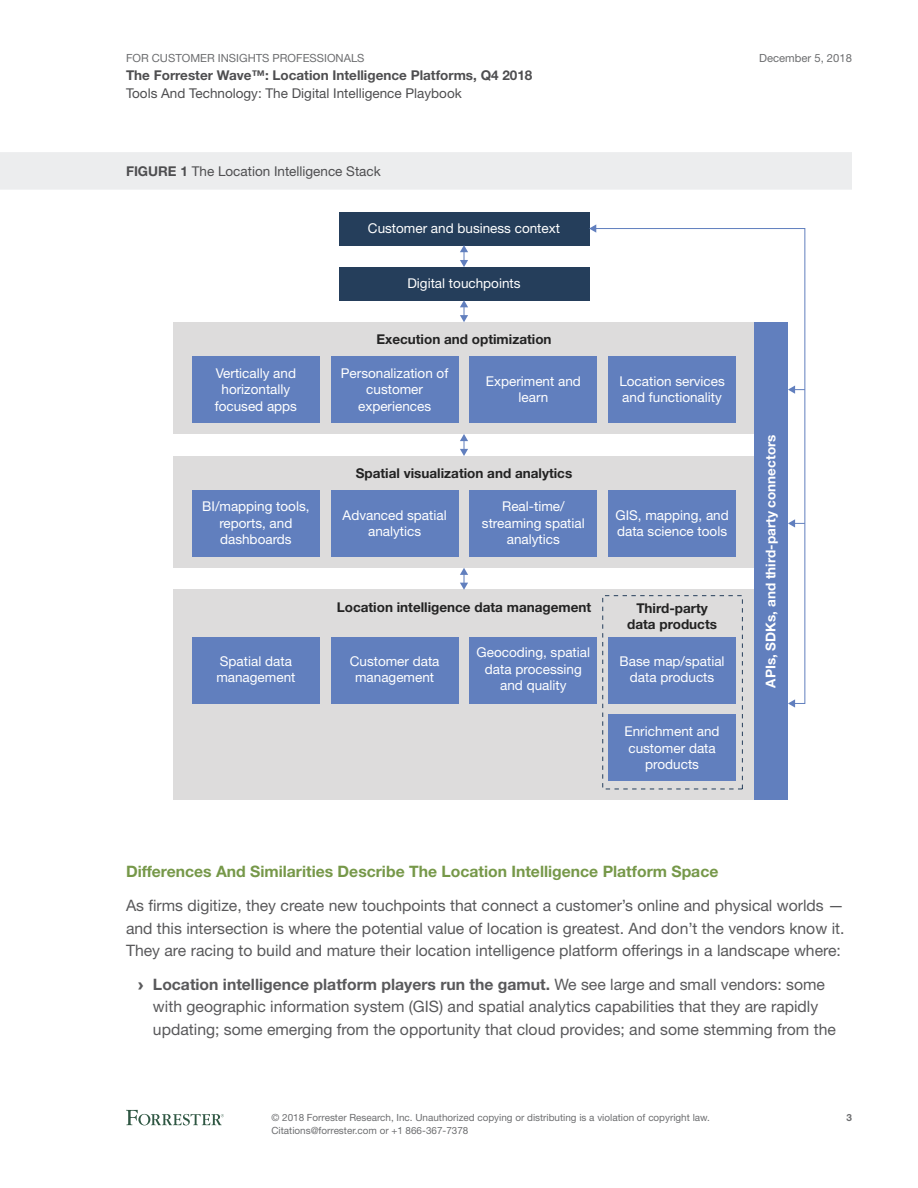
<style>
.page{position:relative;width:918px;height:1188px;background:#fff}
.page>*{position:absolute;margin:0;border:0;box-sizing:border-box;transform-origin:0 0}
.t1{font:15.75px/22.5px "Helvetica Neue LT Std";color:#59595b;text-align:justify}
.t2{font:700 15.75px "Helvetica Neue LT Std";color:#769849}
.t3{font:13.5px/16.5px "Helvetica Neue LT Std";color:#fff;text-align:center}
.t4{font:700 13.5px/16.5px "Helvetica Neue LT Std";color:#232323;text-align:center}
.t5{font:13.5px "Helvetica Neue LT Std";color:#4e4e50}
.t6{font:700 13.5px "Helvetica Neue LT Std";color:#4e4e50}
.t7{font:700 13.5px "Helvetica Neue LT Std";color:#fff}
.t8{font:11.25px "Helvetica Neue LT Std";color:#6d6e70}
.t9{font:9.9px/12.8px "Helvetica Neue LT Std";color:#6d6e70}
.t10{font:700 9.9px "Helvetica Neue LT Std";color:#6d6e70}
.s1{font-weight:700}
.s2{font-family:"Arial";font-weight:900}
</style>
<div class="page">
<svg style="left:126px;top:1110px;width:98px;height:15px"></svg>
<div style="left:0;top:152px;width:852px;height:38px;background:#ecedee"></div>
<div style="left:339px;top:212px;width:250px;height:33px;background:#253e5b"></div>
<div style="left:173px;top:322px;width:582px;height:112px;background:#dddcdc"></div>
<div style="left:339px;top:267px;width:250px;height:33px;background:#253e5b"></div>
<div style="left:192px;top:357px;width:128px;height:66px;background:#617fbe"></div>
<div style="left:331px;top:357px;width:127px;height:66px;background:#617fbe"></div>
<div style="left:470px;top:357px;width:127px;height:66px;background:#617fbe"></div>
<div style="left:173px;top:456px;width:582px;height:112px;background:#dddcdc"></div>
<div style="left:192px;top:490px;width:128px;height:66px;background:#617fbe"></div>
<div style="left:331px;top:490px;width:127px;height:66px;background:#617fbe"></div>
<div style="left:470px;top:490px;width:127px;height:66px;background:#617fbe"></div>
<div style="left:173px;top:590px;width:582px;height:210px;background:#dddcdc"></div>
<div style="left:192px;top:637px;width:128px;height:66px;background:#617fbe"></div>
<div style="left:331px;top:637px;width:127px;height:66px;background:#617fbe"></div>
<div style="left:470px;top:637px;width:127px;height:66px;background:#617fbe"></div>
<div style="left:608px;top:714px;width:128px;height:67px;background:#617fbe"></div>
<div style="left:755px;top:322px;width:33px;height:478px;background:#617fbe"></div>
<svg style="left:460px;top:434px;width:8px;height:22px"></svg>
<svg style="left:460px;top:300px;width:8px;height:22px"></svg>
<svg style="left:460px;top:245px;width:8px;height:22px"></svg>
<svg style="left:460px;top:568px;width:8px;height:22px"></svg>
<svg style="left:594px;top:228px;width:212px;height:476px"></svg>
<svg style="left:589px;top:224px;width:7px;height:9px"></svg>
<svg style="left:788px;top:699px;width:7px;height:9px"></svg>
<svg style="left:788px;top:519px;width:17px;height:9px"></svg>
<svg style="left:788px;top:386px;width:17px;height:8px"></svg>
<p class="t8" style="left:126px;top:51px;width:240px">FOR CUSTOMER INSIGHTS PROFESSIONALS</p>
<p class="t6" style="left:126px;top:67px;width:408px">The Forrester Wave™: Location Intelligence Platforms, Q4 2018</p>
<p class="t5" style="left:126px;top:85px;width:337px">Tools And Technology: The Digital Intelligence Playbook</p>
<p class="t5" style="left:126px;top:163px;width:256px"><span class="s1">FIGURE 1</span> The Location Intelligence Stack</p>
<p class="t3" style="left:368px;top:219px;width:194px">Customer and business context</p>
<p class="t3" style="left:407px;top:275px;width:115px">Digital touchpoints</p>
<p class="t4" style="left:376px;top:331px;width:177px">Execution and optimization</p>
<p class="t3" style="left:215px;top:364px;width:84px">Vertically and horizontally focused apps</p>
<p class="t3" style="left:341px;top:364px;width:109px">Personalization of customer experiences</p>
<p class="t3" style="left:486px;top:373px;width:97px">Experiment and learn</p>
<p class="t3" style="left:619px;top:373px;width:107px;text-align:left">Location services and functionality</p>
<p class="t4" style="left:356px;top:465px;width:218px">Spatial visualization and analytics</p>
<p class="t3" style="left:202px;top:498px;width:109px">BI/mapping tools, reports, and dashboards</p>
<p class="t3" style="left:343px;top:506px;width:106px">Advanced spatial analytics</p>
<p class="t3" style="left:482px;top:498px;width:104px">Real-time/ streaming spatial analytics</p>
<p class="t3" style="left:615px;top:506px;width:115px;text-align:left">GIS, mapping, and data science tools</p>
<p class="t4" style="left:337px;top:598px;width:256px">Location intelligence data management</p>
<p class="t4" style="left:627px;top:600px;width:91px">Third-party data products</p>
<p class="t3" style="left:216px;top:652px;width:81px;text-align:left">Spatial data management</p>
<p class="t3" style="left:350px;top:652px;width:91px">Customer data management</p>
<p class="t3" style="left:477px;top:644px;width:115px">Geocoding, spatial data processing and quality</p>
<p class="t3" style="left:620px;top:652px;width:107px">Base map/spatial data products</p>
<p class="t3" style="left:625px;top:723px;width:97px">Enrichment and customer data products</p>
<p class="t8" style="left:759px;top:51px;width:94px">December 5, 2018</p>
<p class="t7" style="left:762px;top:688px;width:254px;rotate:-90deg">APIs, SDKs, and third-party connectors</p>
<p class="t2" style="left:126px;top:862px;width:594px">Differences And Similarities Describe The Location Intelligence Platform Space</p>
<p class="t1" style="left:126px;top:894px;width:720px">As firms digitize, they create new touchpoints that connect a customer’s online and physical worlds — and this intersection is where the potential value of location is greatest. And don’t the vendors know it.<br>They are racing to build and mature their location intelligence platform offerings in a landscape where:</p>
<p class="t1" style="left:153px;top:973px;width:684px;text-align:left;text-indent:-15px"><span class="s2">›</span> <span class="s1">Location intelligence platform players run the gamut.</span> We see large and small vendors: some with geographic information system (GIS) and spatial analytics capabilities that they are rapidly updating; some emerging from the opportunity that cloud provides; and some stemming from the</p>
<p class="t9" style="left:272px;top:1111px;width:440px">© 2018 Forrester Research, Inc. Unauthorized copying or distributing is a violation of copyright law.<br>Citations@forrester.com or +1 866-367-7378</p>
<p class="t10" style="left:846px;top:1112px;width:7px">3</p>
</div>
